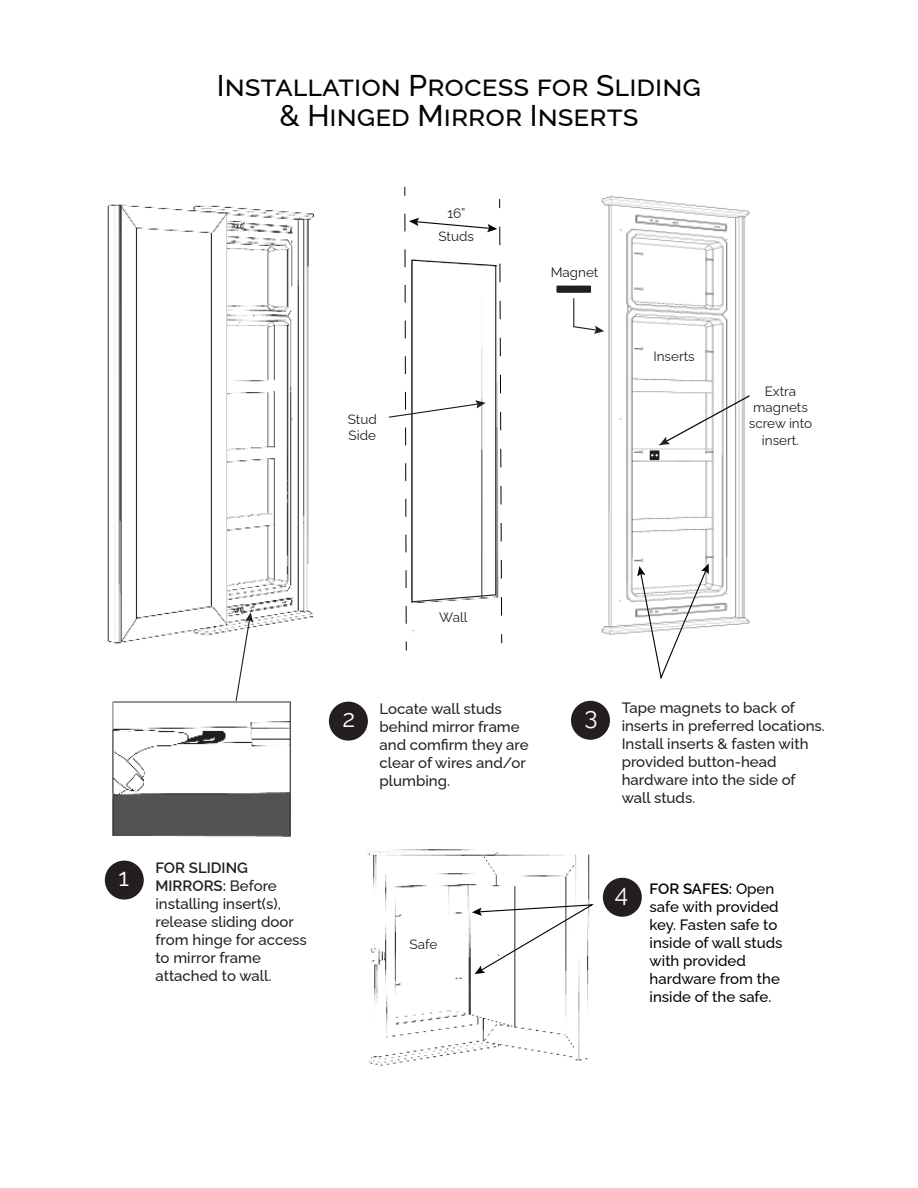
<style>
.page{position:relative;width:918px;height:1188px;background:#fff}
.page>*{position:absolute;margin:0;border:0;box-sizing:border-box;transform-origin:0 0}
.t1{font:500 30px/30px "Raleway";color:#040503;text-align:center}
.t2{font:24.6px "Raleway";color:#fff}
.t3{font:500 15px/18px "Raleway";color:#231f20}
.t4{font:500 15px/18px "Raleway";color:#040503}
.t5{font:13.5px/16.2px "Raleway";color:#231f20;text-align:center}
.s1{font-weight:600}
</style>
<div class="page">
<img style="left:584px;top:195px;width:166px;height:440px">
<img style="left:107px;top:204px;width:208px;height:440px">
<img style="left:112px;top:701px;width:179px;height:135px">
<img style="left:367px;top:849px;width:244px;height:217px">
<div style="left:329px;top:702px;width:39px;height:39px;background:#231f20;border-radius:50%"></div>
<div style="left:105px;top:861px;width:39px;height:39px;background:#231f20;border-radius:50%"></div>
<div style="left:571px;top:701px;width:39px;height:39px;background:#231f20;border-radius:50%"></div>
<svg style="left:637px;top:564px;width:72px;height:116px"></svg>
<svg style="left:472px;top:903px;width:125px;height:71px"></svg>
<div style="left:556px;top:286px;width:35px;height:7px;background:#231f20"></div>
<svg style="left:573px;top:297px;width:31px;height:37px"></svg>
<svg style="left:650px;top:394px;width:100px;height:66px"></svg>
<div style="left:603px;top:878px;width:39px;height:39px;background:#231f20;border-radius:50%"></div>
<svg style="left:235px;top:612px;width:18px;height:90px"></svg>
<svg style="left:389px;top:187px;width:113px;height:437px"></svg>
<h1 class="t1" style="left:217px;top:67px;width:486px">INSTALLATION PROCESS FOR SLIDING &amp; HINGED MIRROR INSERTS</h1>
<p class="t5" style="left:447px;top:206px;width:20px">16”</p>
<p class="t5" style="left:439px;top:230px;width:37px">Studs</p>
<p class="t5" style="left:348px;top:412px;width:31px;text-align:left">Stud<br>Side</p>
<p class="t5" style="left:551px;top:266px;width:49px">Magnet</p>
<p class="t5" style="left:653px;top:349px;width:43px">Inserts</p>
<p class="t5" style="left:749px;top:384px;width:65px">Extra magnets screw into insert.</p>
<h2 class="t2" style="left:118px;top:868px;width:12px">1</h2>
<p class="t3" style="left:155px;top:857px;width:153px"><span class="s1">FOR SLIDING<br>MIRRORS:</span> Before installing insert(s), release sliding door from hinge for access to mirror frame attached to wall.</p>
<p class="t5" style="left:439px;top:611px;width:30px">Wall</p>
<h2 class="t2" style="left:342px;top:709px;width:14px">2</h2>
<p class="t3" style="left:380px;top:698px;width:151px">Locate wall studs behind mirror frame and comfirm they are clear of wires and/or plumbing.</p>
<p class="t5" style="left:410px;top:938px;width:29px">Safe</p>
<h2 class="t2" style="left:585px;top:707px;width:15px">3</h2>
<p class="t3" style="left:622px;top:697px;width:205px">Tape magnets to back of inserts in preferred locations.<br>Install inserts &amp; fasten with provided button-head hardware into the side of wall studs.</p>
<h2 class="t2" style="left:615px;top:884px;width:15px">4</h2>
<p class="t4" style="left:650px;top:879px;width:134px"><span class="s1">FOR SAFES:</span> Open safe with provided key. Fasten safe to inside of wall studs with provided hardware from the inside of the safe.</p>
</div>
